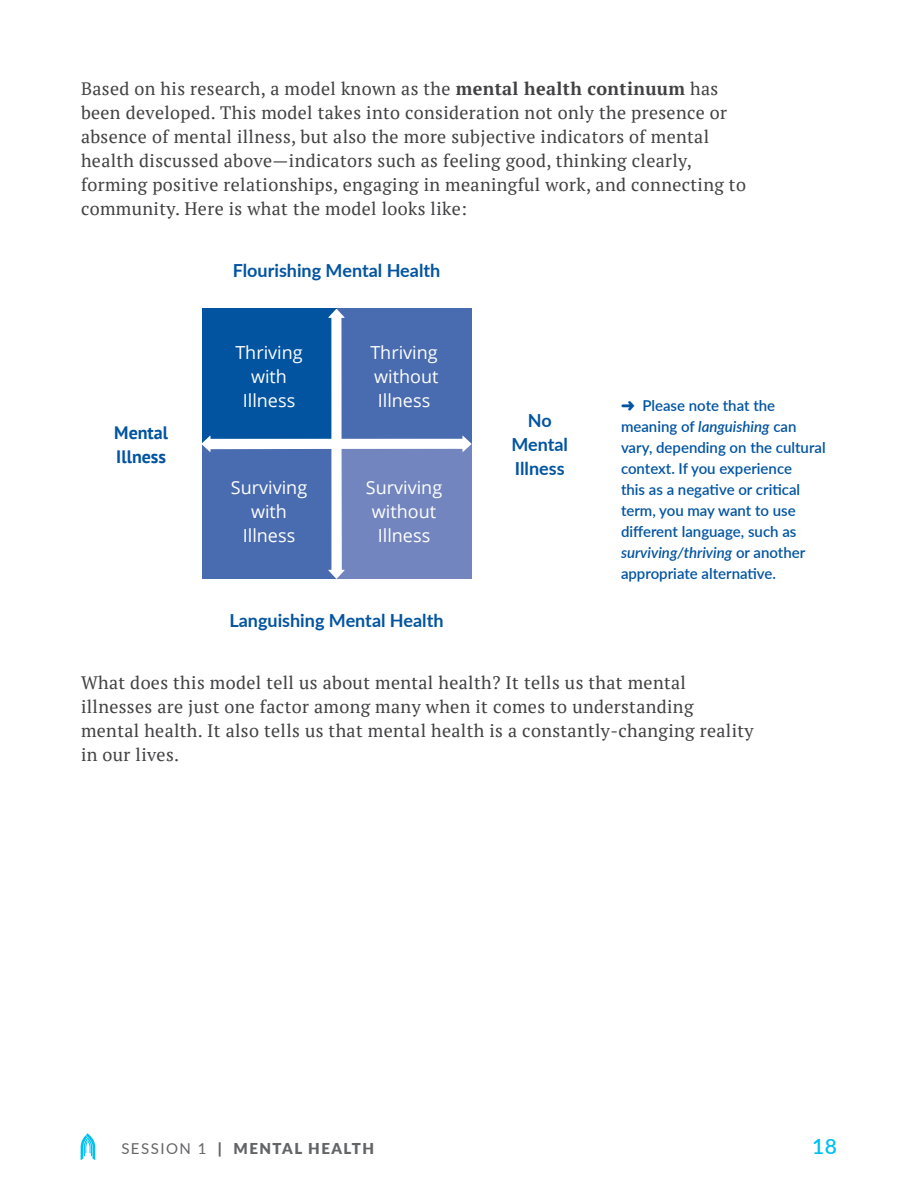
<style>
.page{position:relative;width:918px;height:1188px;background:#fff}
.page>*{position:absolute;margin:0;border:0;box-sizing:border-box;transform-origin:0 0}
.t1{font:600 21px "Lato";color:#00c0f3}
.t2{font:18px/24px "PT Serif";letter-spacing:.02em;color:#414042}
.t3{font:18px/24px "Open Sans";color:#fff;text-align:center}
.t4{font:700 18px/24px "Lato";color:#0254a1;text-align:center}
.t5{font:700 18px/24px "PT Sans";color:#0254a1}
.t6{font:600 15px/21px "Lato";color:#0254a1}
.t7{font:900 15px "Lato";letter-spacing:.1em;color:#636466}
.s1{font-weight:700}
.s2{font-style:italic}
.s3{font-weight:400}
</style>
<div class="page">
<svg style="left:81px;top:1133px;width:14px;height:27px"></svg>
<svg style="left:202px;top:309px;width:270px;height:270px;background:#4670b1"></svg>
<p class="t2" style="left:81px;top:76px;width:666px">Based on his research, a model known as the <span class="s1">mental health continuum</span> has been developed. This model takes into consideration not only the presence or absence of mental illness, but also the more subjective indicators of mental health discussed above—indicators such as feeling good, thinking clearly, forming positive relationships, engaging in meaningful work, and connecting to community. Here is what the model looks like:</p>
<p class="t5" style="left:114px;top:420px;width:55px">Mental<br>Illness</p>
<p class="t4" style="left:233px;top:257px;width:209px">Flourishing Mental Health</p>
<p class="t3" style="left:235px;top:340px;width:69px">Thriving with<br>Illness</p>
<p class="t3" style="left:231px;top:475px;width:78px">Surviving with<br>Illness</p>
<p class="t3" style="left:370px;top:340px;width:70px;text-align:justify">Thriving without Illness</p>
<p class="t3" style="left:366px;top:475px;width:78px">Surviving without<br>Illness</p>
<p class="t4" style="left:229px;top:607px;width:216px">Languishing Mental Health</p>
<p class="t4" style="left:511px;top:408px;width:58px">No<br>Mental<br>Illness</p>
<p class="t6" style="left:621px;top:394px;width:206px">➜ Please note that the meaning of <span class="s2">languishing</span> can vary, depending on the cultural context. If you experience<br>this as a negative or critical term, you may want to use different language, such as <span class="s2">surviving/thriving</span> or another appropriate alternative.</p>
<p class="t2" style="left:81px;top:671px;width:674px">What does this model tell us about mental health? It tells us that mental illnesses are just one factor among many when it comes to understanding mental health. It also tells us that mental health is a constantly-changing reality in our lives.</p>
<p class="t7" style="left:121px;top:1138px;width:254px"><span class="s3">SESSION 1</span> | MENTAL HEALTH</p>
<p class="t1" style="left:812px;top:1131px;width:26px">18</p>
</div>
